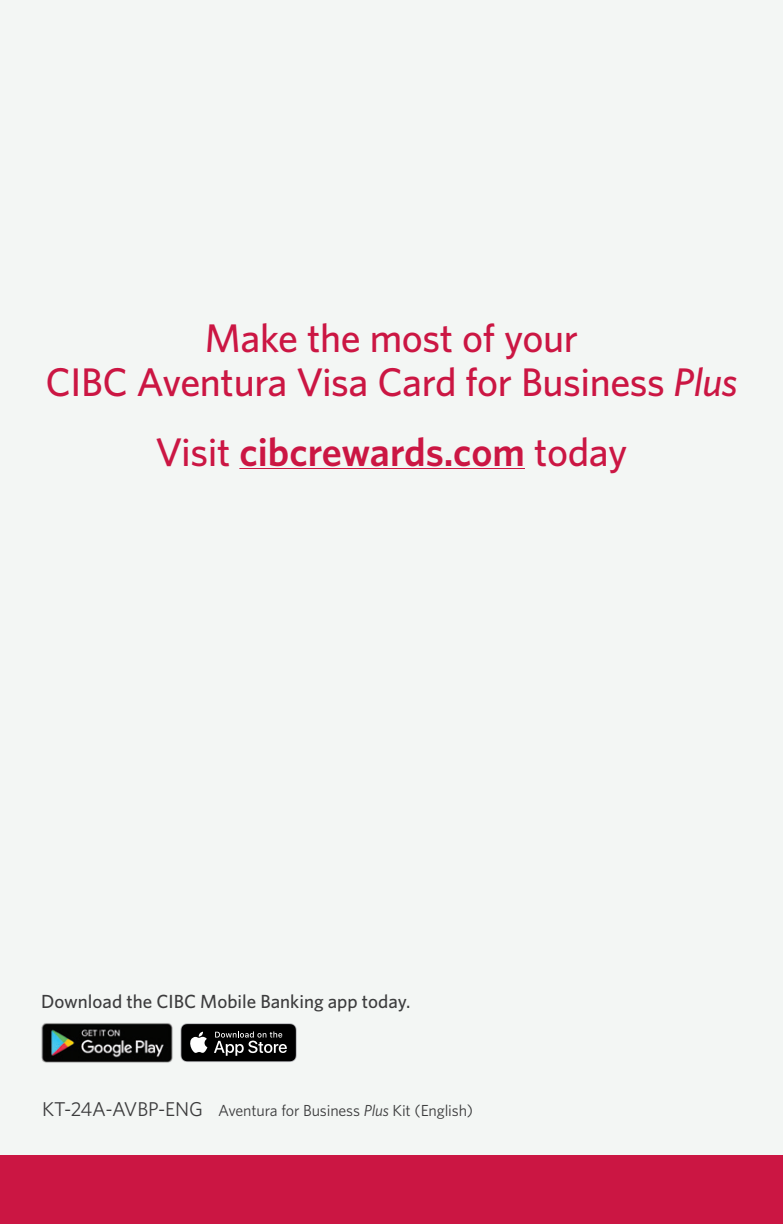
<style>
.page{position:relative;width:783px;height:1224px;background:#f3f6f4}
.page>*{position:absolute;margin:0;border:0;box-sizing:border-box;transform-origin:0 0}
.Backcover_copy{font:500 40px/44px "Whitney";letter-spacing:-.01em;color:#cb1643;text-align:center}
.Backcover_copy-2{font:600 40px "Whitney";color:#cb1643}
.Backcover_Grey{font:500 19px "Whitney";color:#3c3c3d}
.Code_Line{font:16px "Whitney";letter-spacing:-.01em;color:#3c3c3d}
.s1{font-style:italic}
.s2{font-weight:500}
.s3{font-size:20px}
</style>
<div class="page">
<hr style="left:239px;top:468px;width:286px;height:1px;background:#cb1643">
<div style="left:0;top:1156px;width:783px;height:68px;background:#cb1643"></div>
<img style="left:41px;top:1023px;width:132px;height:40px">
<svg style="left:180px;top:1023px;width:117px;height:39px;background:#343434"></svg>
<p class="Backcover_copy" style="left:46px;top:315px;width:693px">Make the most of your<br>CIBC Aventura Visa Card for Business <span class="s1">Plus</span></p>
<p class="Backcover_copy-2" style="left:156px;top:425px;width:473px"><span class="s2">Visit</span> cibcrewards.com <span class="s2">today</span></p>
<p class="Backcover_Grey" style="left:41px;top:988px;width:371px">Download the CIBC Mobile Banking app today.</p>
<p class="Code_Line" style="left:42px;top:1100px;width:432px"><span class="s3">KT-24A-AVBP-ENG</span> Aventura for Business <span class="s1">Plus</span> Kit (English)</p>
</div>
